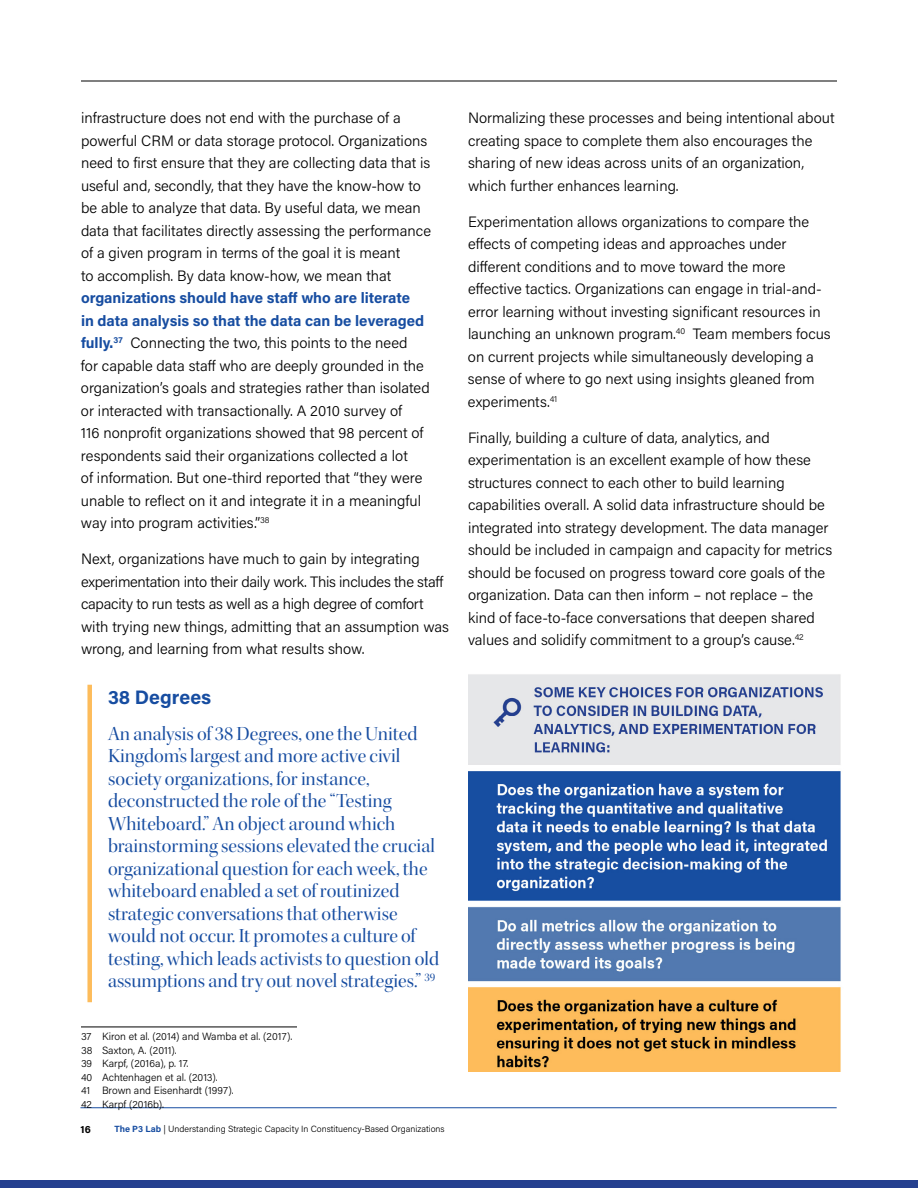
<style>
.page{position:relative;width:918px;height:1188px;background:#fff}
.page>*{position:absolute;margin:0;border:0;box-sizing:border-box;transform-origin:0 0}
.t1{font:20.25px/22.5px "Kepler Std Disp";color:#174da1}
.t2{font:700 19.5px "Acumin Pro";color:#174da1}
.t3{font:300 15px/22.5px "Acumin Pro";color:#000}
.t4{font:300 10.5px/13.5px "Acumin Pro";color:#000}
.t5{font:700 10.5px "Acumin Pro";color:#000}
.t6{font:300 9px "Acumin Pro";color:#000}
.s1{font-weight:700;color:#174da1}
</style>
<div class="page">
<div style="left:0;top:1180px;width:918px;height:8px;background:#25408f"></div>
<hr style="left:80px;top:1107px;width:757px;height:1px;background:#174da1">
<hr style="left:81px;top:81px;width:756px;height:1px;background:#000">
<hr style="left:81px;top:1027px;width:216px;height:1px;background:#000">
<div style="left:87px;top:685px;width:5px;height:317px;background:#fdbc5b"></div>
<img style="left:468px;top:674px;width:373px;height:398px">
<p class="t3" style="left:81px;top:106px;width:352px">infrastructure does not end with the purchase of a powerful CRM or data storage protocol. Organizations need to first ensure that they are collecting data that is useful and, secondly, that they have the know-how to be able to analyze that data. By useful data, we mean data that facilitates directly assessing the performance of a given program in terms of the goal it is meant<br>to accomplish. By data know-how, we mean that</p>
<p class="t3" style="left:81px;top:286px;width:350px"><span class="s1">organizations should have staff who are literate<br>in data analysis so that the data can be leveraged fully.</span><sup>37</sup> Connecting the two, this points to the need<br>for capable data staff who are deeply grounded in the organization’s goals and strategies rather than isolated or interacted with transactionally. A 2010 survey of<br>116 nonprofit organizations showed that 98 percent of respondents said their organizations collected a lot<br>of information. But one-third reported that “they were unable to reflect on it and integrate it in a meaningful way into program activities.”<sup>38</sup></p>
<p class="t3" style="left:81px;top:547px;width:369px">Next, organizations have much to gain by integrating experimentation into their daily work. This includes the staff capacity to run tests as well as a high degree of comfort with trying new things, admitting that an assumption was wrong, and learning from what results show.</p>
<h2 class="t2" style="left:108px;top:683px;width:105px">38 Degrees</h2>
<p class="t1" style="left:108px;top:723px;width:333px">An analysis of 38 Degrees, one the United Kingdom’s largest and more active civil society organizations, for instance, deconstructed the role of the “Testing Whiteboard.” An object around which brainstorming sessions elevated the crucial organizational question for each week, the whiteboard enabled a set of routinized strategic conversations that otherwise would not occur. It promotes a culture of testing, which leads activists to question old assumptions and try out novel strategies.” <sup>39</sup></p>
<p class="t4" style="left:81px;top:1030px;width:213px">37 Kiron et al. (2014) and Wamba et al. (2017).<br>38 Saxton, A. (2011).<br>39 Karpf, (2016a), p. 17.<br>40 Achtenhagen et al. (2013).<br>41 Brown and Eisenhardt (1997).<br>42 Karpf (2016b).</p>
<p class="t5" style="left:80px;top:1122px;width:12px">16</p>
<p class="t6" style="left:114px;top:1123px;width:332px"><span class="s1">The P3 Lab</span> | Understanding Strategic Capacity In Constituency-Based Organizations</p>
<p class="t3" style="left:468px;top:106px;width:368px">Normalizing these processes and being intentional about creating space to complete them also encourages the sharing of new ideas across units of an organization, which further enhances learning.</p>
<p class="t3" style="left:468px;top:210px;width:364px">Experimentation allows organizations to compare the effects of competing ideas and approaches under different conditions and to move toward the more effective tactics. Organizations can engage in trial-and&shy;error learning without investing significant resources in launching an unknown program.<sup>40</sup> Team members focus on current projects while simultaneously developing a sense of where to go next using insights gleaned from experiments.<sup>41</sup></p>
<p class="t3" style="left:468px;top:426px;width:366px">Finally, building a culture of data, analytics, and experimentation is an excellent example of how these structures connect to each other to build learning capabilities overall. A solid data infrastructure should be integrated into strategy development. The data manager should be included in campaign and capacity for metrics should be focused on progress toward core goals of the organization. Data can then inform – not replace – the kind of face-to-face conversations that deepen shared values and solidify commitment to a group’s cause.<sup>42</sup></p>
</div>
